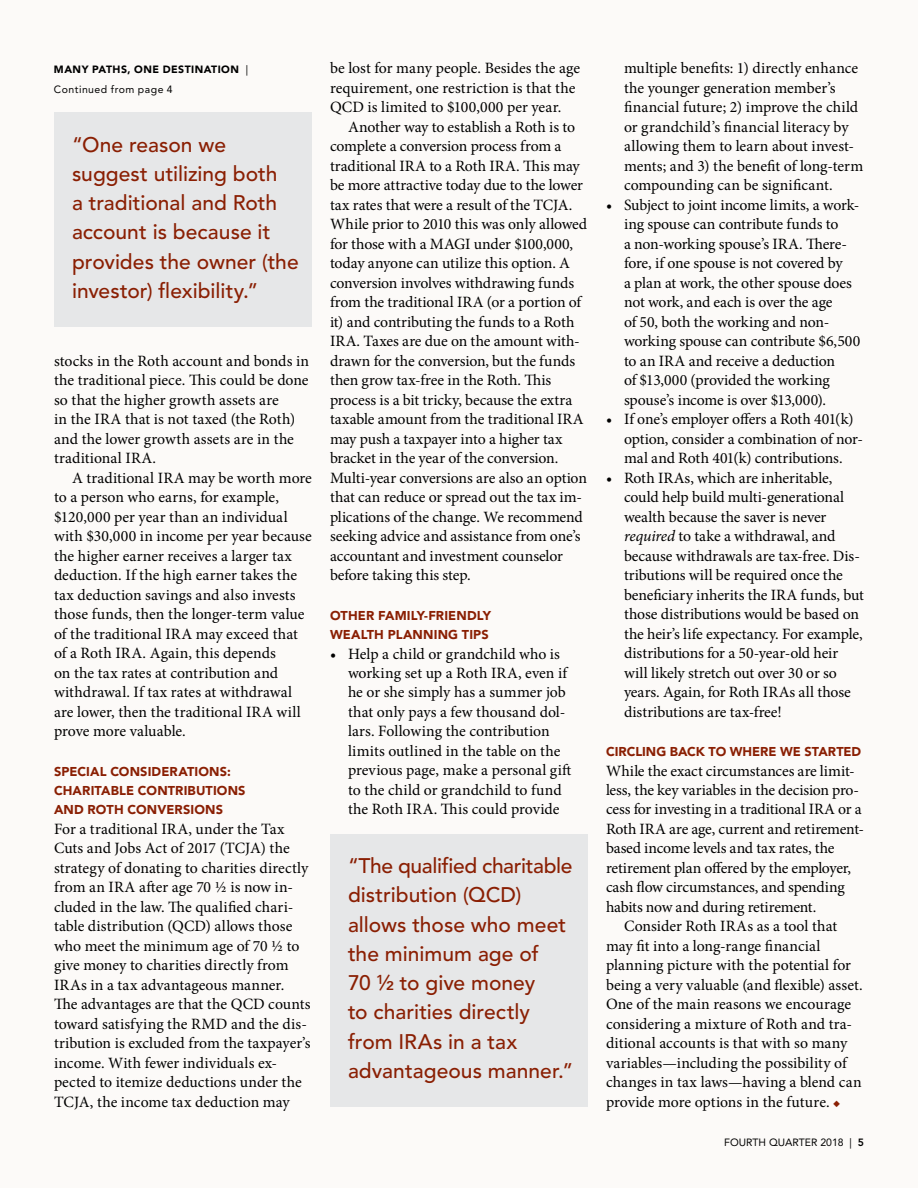
<style>
.page{position:relative;width:918px;height:1188px;background:#fcfaf8}
.page>*{position:absolute;margin:0;border:0;box-sizing:border-box;transform-origin:0 0}
.t1{font:500 21px/29.2px "Avenir LT Std";color:#8a1f03}
.t2{font:15.75px/19.5px "Minion Pro";letter-spacing:-.005em;color:#000}
.t3{font:900 12.75px/19.5px "Avenir LT Std";letter-spacing:.01em;color:#8a1f03}
.t4{font:900 10.5px/19.5px "Avenir LT Std";letter-spacing:.045em;color:#000}
.t5{font:10.5px "Avenir LT Std";color:#000}
.s1{font-weight:400}
.s2{font-style:italic}
.s3{color:#8a1f03}
.s4{font-weight:800}
</style>
<div class="page">
<div style="left:54px;top:112px;width:258px;height:215px;background:#e6e7e8"></div>
<div style="left:330px;top:834px;width:258px;height:273px;background:#e6e7e8"></div>
<p class="t4" style="left:54px;top:60px;width:196px">MANY PATHS, ONE DESTINATION <span class="s1">|<br>Continued from page 4</span></p>
<h1 class="t1" style="left:72px;top:130px;width:228px">“One reason we suggest utilizing both<br>a traditional and Roth account is because it provides the owner (the investor) flexibility.”</h1>
<p class="t2" style="left:54px;top:351px;width:257px">stocks in the Roth account and bonds in the traditional piece. This could be done so that the higher growth assets are<br>in the IRA that is not taxed (the Roth) and the lower growth assets are in the traditional IRA.</p>
<p class="t2" style="left:54px;top:468px;width:259px;text-indent:18px">A traditional IRA may be worth more to a person who earns, for example, $120,000 per year than an individual with $30,000 in income per year because the higher earner receives a larger tax deduction. If the high earner takes the tax deduction savings and also invests those funds, then the longer-term value of the traditional IRA may exceed that of a Roth IRA. Again, this depends<br>on the tax rates at contribution and withdrawal. If tax rates at withdrawal are lower, then the traditional IRA will prove more valuable.</p>
<p class="t3" style="left:54px;top:761px;width:193px">SPECIAL CONSIDERATIONS:<br>CHARITABLE CONTRIBUTIONS<br>AND ROTH CONVERSIONS</p>
<p class="t2" style="left:54px;top:819px;width:258px">For a traditional IRA, under the Tax Cuts and Jobs Act of 2017 (TCJA) the strategy of donating to charities directly from an IRA after age 70 ½ is now in&shy;cluded in the law. The qualified chari&shy;table distribution (QCD) allows those who meet the minimum age of 70 ½ to give money to charities directly from IRAs in a tax advantageous manner.<br>The advantages are that the QCD counts toward satisfying the RMD and the dis&shy;tribution is excluded from the taxpayer’s income. With fewer individuals ex&shy;pected to itemize deductions under the TCJA, the income tax deduction may</p>
<p class="t2" style="left:330px;top:59px;width:252px">be lost for many people. Besides the age requirement, one restriction is that the<br>QCD is limited to $100,000 per year.</p>
<p class="t2" style="left:330px;top:117px;width:259px;text-indent:18px">Another way to establish a Roth is to complete a conversion process from a traditional IRA to a Roth IRA. This may be more attractive today due to the lower tax rates that were a result of the TCJA.<br>While prior to 2010 this was only allowed for those with a MAGI under $100,000, today anyone can utilize this option. A conversion involves withdrawing funds from the traditional IRA (or a portion of it) and contributing the funds to a Roth IRA. Taxes are due on the amount with&shy;drawn for the conversion, but the funds then grow tax-free in the Roth. This process is a bit tricky, because the extra taxable amount from the traditional IRA may push a taxpayer into a higher tax bracket in the year of the conversion.<br>Multi-year conversions are also an option that can reduce or spread out the tax im&shy;plications of the change. We recommend seeking advice and assistance from one’s accountant and investment counselor before taking this step.</p>
<p class="t3" style="left:330px;top:605px;width:162px">OTHER FAMILY-FRIENDLY<br>WEALTH PLANNING TIPS</p>
<p class="t2" style="left:348px;top:644px;width:225px;text-indent:-18px">• Help a child or grandchild who is working set up a Roth IRA, even if he or she simply has a summer job that only pays a few thousand dol&shy;lars. Following the contribution limits outlined in the table on the previous page, make a personal gift to the child or grandchild to fund the Roth IRA. This could provide</p>
<h1 class="t1" style="left:348px;top:852px;width:227px">“The qualified charitable distribution (QCD) allows those who meet the minimum age of<br>70 ½ to give money<br>to charities directly from IRAs in a tax advantageous manner.”</h1>
<p class="t2" style="left:624px;top:59px;width:241px">multiple benefits: 1) directly enhance the younger generation member’s financial future; 2) improve the child or grandchild’s financial literacy by allowing them to learn about invest&shy;ments; and 3) the benefit of long-term compounding can be significant.</p>
<p class="t2" style="left:624px;top:195px;width:238px;text-indent:-18px">• Subject to joint income limits, a work&shy;ing spouse can contribute funds to<br>a non-working spouse’s IRA. There&shy;fore, if one spouse is not covered by<br>a plan at work, the other spouse does not work, and each is over the age<br>of 50, both the working and non&shy;working spouse can contribute $6,500 to an IRA and receive a deduction<br>of $13,000 (provided the working spouse’s income is over $13,000).</p>
<p class="t2" style="left:624px;top:410px;width:241px;text-indent:-18px">• If one’s employer offers a Roth 401(k) option, consider a combination of nor&shy;mal and Roth 401(k) contributions.</p>
<p class="t2" style="left:624px;top:468px;width:241px;text-indent:-18px">• Roth IRAs, which are inheritable, could help build multi-generational wealth because the saver is never <span class="s2">required</span> to take a withdrawal, and because withdrawals are tax-free. Dis&shy;tributions will be required once the beneficiary inherits the IRA funds, but those distributions would be based on the heir’s life expectancy. For example, distributions for a 50-year-old heir will likely stretch out over 30 or so years. Again, for Roth IRAs all those distributions are tax-free!</p>
<p class="t3" style="left:606px;top:742px;width:257px">CIRCLING BACK TO WHERE WE STARTED</p>
<p class="t2" style="left:606px;top:761px;width:250px">While the exact circumstances are limit-</p>
<p class="t2" style="left:606px;top:780px;width:255px">less, the key variables in the decision pro-</p>
<p class="t2" style="left:606px;top:800px;width:257px">cess for investing in a traditional IRA or a</p>
<p class="t2" style="left:606px;top:819px;width:260px">Roth IRA are age, current and retirement-</p>
<p class="t2" style="left:606px;top:839px;width:230px">based income levels and tax rates, the</p>
<p class="t2" style="left:606px;top:858px;width:247px">retirement plan offered by the employer,</p>
<p class="t2" style="left:606px;top:878px;width:240px">cash flow circumstances, and spending</p>
<p class="t2" style="left:606px;top:897px;width:212px">habits now and during retirement.</p>
<p class="t2" style="left:624px;top:917px;width:215px">Consider Roth IRAs as a tool that</p>
<p class="t2" style="left:606px;top:936px;width:216px">may fit into a long-range financial</p>
<p class="t2" style="left:606px;top:956px;width:247px">planning picture with the potential for</p>
<p class="t2" style="left:606px;top:975px;width:258px">being a very valuable (and flexible) asset.</p>
<p class="t2" style="left:606px;top:995px;width:247px">One of the main reasons we encourage</p>
<p class="t2" style="left:606px;top:1014px;width:248px">considering a mixture of Roth and tra-</p>
<p class="t2" style="left:606px;top:1034px;width:243px">ditional accounts is that with so many</p>
<p class="t2" style="left:606px;top:1053px;width:242px">variables—including the possibility of</p>
<p class="t2" style="left:606px;top:1073px;width:257px">changes in tax laws—having a blend can</p>
<p class="t2" style="left:606px;top:1092px;width:236px">provide more options in the future. <span class="s3">◆</span></p>
<p class="t5" style="left:724px;top:1136px;width:141px">FOURTH QUARTER 2018 | <span class="s4">5</span></p>
</div>
